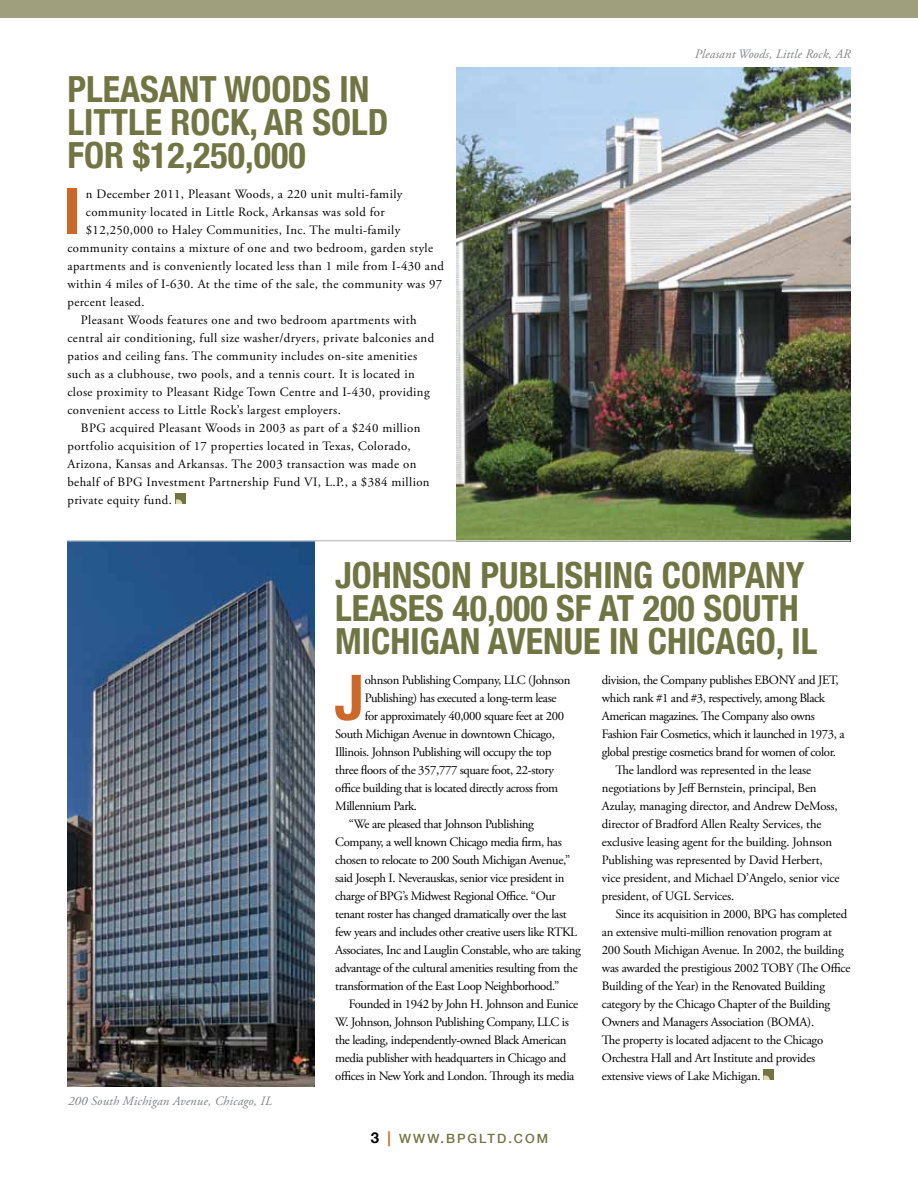
<style>
.page{position:relative;width:918px;height:1188px;background:#fff}
.page>*{position:absolute;margin:0;border:0;box-sizing:border-box;transform-origin:0 0}
.t1{font:700 condensed 63.15px "Helvetica Neue";color:#cc692a}
.t2{font:700 condensed 36px/33px "Helvetica Neue";color:#717443}
.t3{font:12.75px "Adobe Garamond Pro";letter-spacing:-.02em;color:#000}
.t4{font:12.75px "Adobe Garamond Pro";letter-spacing:.03em;color:#000}
.t5{font:italic 12.75px "Adobe Garamond Pro";letter-spacing:.015em;color:#808285}
.t6{font:500 12.75px "Helvetica Neue";letter-spacing:.16em;color:#717443}
.s1{font-weight:700;font-size:15px;color:#000}
.s2{font-weight:700;font-size:15px;color:#cc692a}
</style>
<div class="page">
<div style="left:0;top:0;width:918px;height:17px;background:#a09f7d"></div>
<div style="left:176px;top:494px;width:10px;height:10px;background:#717443"></div>
<svg style="left:176px;top:499px;width:6px;height:5px"></svg>
<div style="left:763px;top:1070px;width:10px;height:10px;background:#717443"></div>
<svg style="left:763px;top:1075px;width:7px;height:5px"></svg>
<img style="left:457px;top:68px;width:393px;height:472px">
<img style="left:68px;top:541px;width:247px;height:546px">
<hr style="left:68px;top:540px;width:782px;height:1px;background:#c7c8ca">
<h2 class="t2" style="left:68px;top:72px;width:323px">PLEASANT WOODS IN<br>LITTLE ROCK, AR SOLD<br>FOR $12,250,000</h2>
<h1 class="t1" style="left:64px;top:173px;width:18px">I</h1>
<p class="t4" style="left:86px;top:186px;width:318px">n December 2011, Pleasant Woods, a 220 unit multi-family</p>
<p class="t4" style="left:86px;top:204px;width:300px">community located in Little Rock, Arkansas was sold for</p>
<p class="t4" style="left:86px;top:222px;width:316px">$12,250,000 to Haley Communities, Inc. The multi-family</p>
<p class="t4" style="left:67px;top:240px;width:367px">community contains a mixture of one and two bedroom, garden style</p>
<p class="t4" style="left:67px;top:258px;width:378px">apartments and is conveniently located less than 1 mile from I-430 and</p>
<p class="t4" style="left:67px;top:276px;width:376px">within 4 miles of I-630. At the time of the sale, the community was 97</p>
<p class="t4" style="left:67px;top:294px;width:79px">percent leased.</p>
<p class="t4" style="left:81px;top:312px;width:337px">Pleasant Woods features one and two bedroom apartments with</p>
<p class="t4" style="left:67px;top:330px;width:368px">central air conditioning, full size washer/dryers, private balconies and</p>
<p class="t4" style="left:67px;top:348px;width:351px">patios and ceiling fans. The community includes on-site amenities</p>
<p class="t4" style="left:67px;top:366px;width:349px">such as a clubhouse, two pools, and a tennis court. It is located in</p>
<p class="t4" style="left:67px;top:384px;width:364px">close proximity to Pleasant Ridge Town Centre and I-430, providing</p>
<p class="t4" style="left:67px;top:402px;width:275px">convenient access to Little Rock’s largest employers.</p>
<p class="t4" style="left:81px;top:420px;width:341px">BPG acquired Pleasant Woods in 2003 as part of a $240 million</p>
<p class="t4" style="left:67px;top:438px;width:345px">portfolio acquisition of 17 properties located in Texas, Colorado,</p>
<p class="t4" style="left:67px;top:456px;width:350px">Arizona, Kansas and Arkansas. The 2003 transaction was made on</p>
<p class="t4" style="left:67px;top:474px;width:364px">behalf of BPG Investment Partnership Fund VI, L.P., a $384 million</p>
<p class="t4" style="left:67px;top:492px;width:106px">private equity fund.</p>
<p class="t5" style="left:695px;top:46px;width:157px">Pleasant Woods, Little Rock, AR</p>
<h2 class="t2" style="left:335px;top:558px;width:482px">JOHNSON PUBLISHING COMPANY<br>LEASES 40,000 SF AT 200 SOUTH<br>MICHIGAN AVENUE IN CHICAGO, IL</h2>
<p class="t5" style="left:68px;top:1094px;width:206px">200 South Michigan Avenue, Chicago, IL</p>
<h1 class="t1" style="left:334px;top:659px;width:31px">J</h1>
<p class="t3" style="left:365px;top:672px;width:207px">ohnson Publishing Company, LLC (Johnson</p>
<p class="t3" style="left:365px;top:690px;width:193px">Publishing) has executed a long-term lease</p>
<p class="t3" style="left:365px;top:708px;width:201px">for approximately 40,000 square feet at 200</p>
<p class="t3" style="left:335px;top:726px;width:221px">South Michigan Avenue in downtown Chicago,</p>
<p class="t3" style="left:335px;top:744px;width:218px">Illinois. Johnson Publishing will occupy the top</p>
<p class="t3" style="left:335px;top:762px;width:220px">three floors of the 357,777 square foot, 22-story</p>
<p class="t3" style="left:335px;top:780px;width:225px">office building that is located directly across from</p>
<p class="t3" style="left:335px;top:798px;width:83px">Millennium Park.</p>
<p class="t3" style="left:349px;top:816px;width:187px">“We are pleased that Johnson Publishing</p>
<p class="t3" style="left:335px;top:834px;width:228px">Company, a well known Chicago media firm, has</p>
<p class="t3" style="left:335px;top:852px;width:236px">chosen to relocate to 200 South Michigan Avenue,”</p>
<p class="t3" style="left:335px;top:870px;width:231px">said Joseph I. Neverauskas, senior vice president in</p>
<p class="t3" style="left:335px;top:888px;width:222px">charge of BPG’s Midwest Regional Office. “Our</p>
<p class="t3" style="left:335px;top:906px;width:233px">tenant roster has changed dramatically over the last</p>
<p class="t3" style="left:335px;top:924px;width:244px">few years and includes other creative users like RTKL</p>
<p class="t3" style="left:335px;top:942px;width:247px">Associates, Inc and Lauglin Constable, who are taking</p>
<p class="t3" style="left:335px;top:960px;width:244px">advantage of the cultural amenities resulting from the</p>
<p class="t3" style="left:335px;top:978px;width:226px">transformation of the East Loop Neighborhood.”</p>
<p class="t3" style="left:349px;top:996px;width:231px">Founded in 1942 by John H. Johnson and Eunice</p>
<p class="t3" style="left:335px;top:1014px;width:235px">W. Johnson, Johnson Publishing Company, LLC is</p>
<p class="t3" style="left:335px;top:1032px;width:233px">the leading, independently-owned Black American</p>
<p class="t3" style="left:335px;top:1050px;width:233px">media publisher with headquarters in Chicago and</p>
<p class="t3" style="left:335px;top:1068px;width:241px">offices in New York and London. Through its media</p>
<p class="t6" style="left:371px;top:1131px;width:179px"><span class="s1">3</span> <span class="s2">|</span> WWW.BPGLTD.COM</p>
<p class="t3" style="left:602px;top:672px;width:238px">division, the Company publishes EBONY and JET,</p>
<p class="t3" style="left:602px;top:690px;width:225px">which rank #1 and #3, respectively, among Black</p>
<p class="t3" style="left:602px;top:708px;width:215px">American magazines. The Company also owns</p>
<p class="t3" style="left:602px;top:726px;width:244px">Fashion Fair Cosmetics, which it launched in 1973, a</p>
<p class="t3" style="left:602px;top:744px;width:236px">global prestige cosmetics brand for women of color.</p>
<p class="t3" style="left:615px;top:762px;width:197px">The landlord was represented in the lease</p>
<p class="t3" style="left:602px;top:780px;width:216px">negotiations by Jeff Bernstein, principal, Ben</p>
<p class="t3" style="left:602px;top:798px;width:237px">Azulay, managing director, and Andrew DeMoss,</p>
<p class="t3" style="left:602px;top:816px;width:221px">director of Bradford Allen Realty Services, the</p>
<p class="t3" style="left:602px;top:834px;width:232px">exclusive leasing agent for the building. Johnson</p>
<p class="t3" style="left:602px;top:852px;width:222px">Publishing was represented by David Herbert,</p>
<p class="t3" style="left:602px;top:870px;width:239px">vice president, and Michael D’Angelo, senior vice</p>
<p class="t3" style="left:602px;top:888px;width:134px">president, of UGL Services.</p>
<p class="t3" style="left:615px;top:906px;width:233px">Since its acquisition in 2000, BPG has completed</p>
<p class="t3" style="left:602px;top:924px;width:232px">an extensive multi-million renovation program at</p>
<p class="t3" style="left:602px;top:942px;width:243px">200 South Michigan Avenue. In 2002, the building</p>
<p class="t3" style="left:602px;top:960px;width:250px">was awarded the prestigious 2002 TOBY (The Office</p>
<p class="t3" style="left:602px;top:978px;width:225px">Building of the Year) in the Renovated Building</p>
<p class="t3" style="left:602px;top:996px;width:230px">category by the Chicago Chapter of the Building</p>
<p class="t3" style="left:602px;top:1014px;width:214px">Owners and Managers Association (BOMA).</p>
<p class="t3" style="left:602px;top:1032px;width:223px">The property is located adjacent to the Chicago</p>
<p class="t3" style="left:602px;top:1050px;width:215px">Orchestra Hall and Art Institute and provides</p>
<p class="t3" style="left:602px;top:1068px;width:160px">extensive views of Lake Michigan.</p>
</div>
